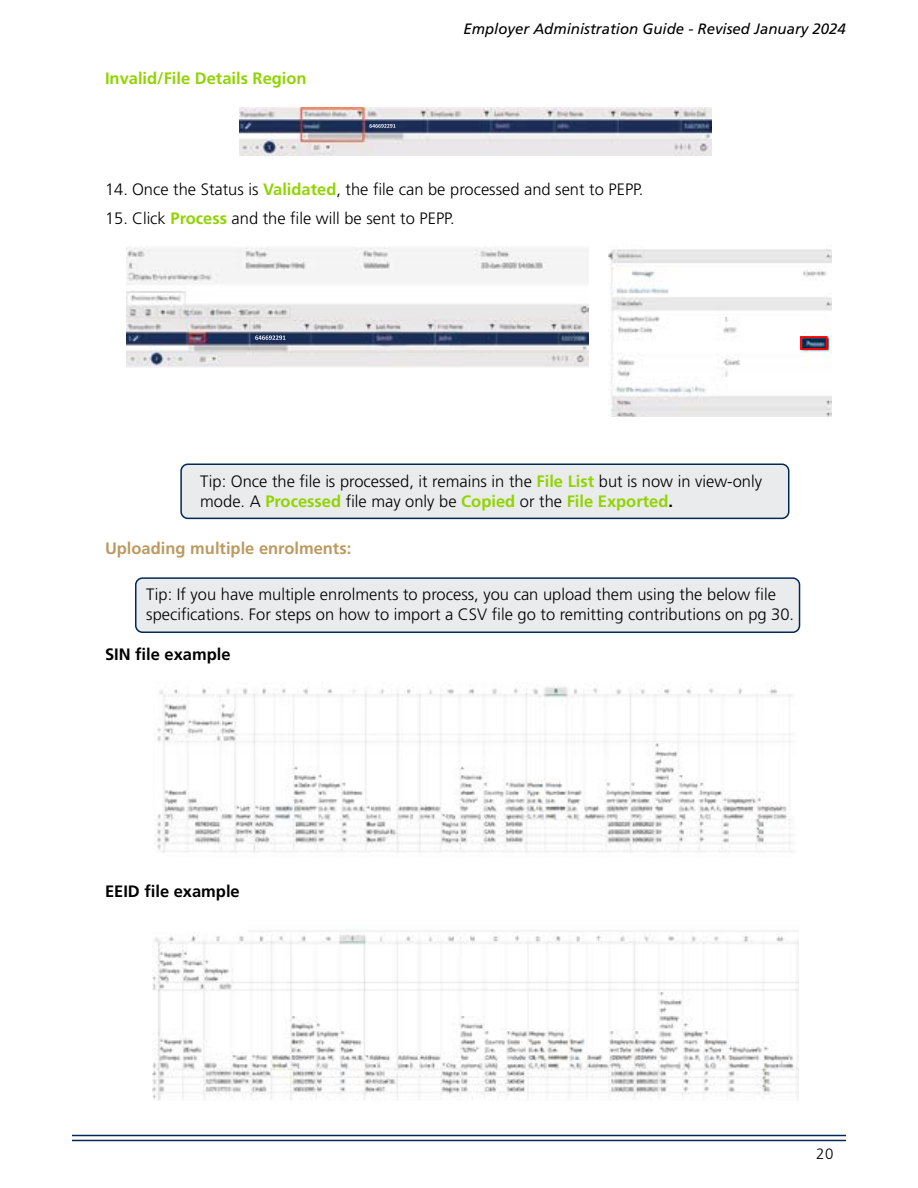
<style>
.page{position:relative;width:918px;height:1188px;background:#fff}
.page>*{position:absolute;margin:0;border:0;box-sizing:border-box;transform-origin:0 0}
.t1{font:300 16.5px/19.8px "Frutiger LT Std";color:#000}
.t2{font:700 16.5px "Frutiger LT Std";color:#000}
.bold_pg{font:700 16.5px "Frutiger LT Std";color:#bc9a60}
.t3{font:700 16.5px "Frutiger LT Std";color:#91d400}
.t4{font:italic 15px "Frutiger LT Std";color:#000}
.t5{font:300 15px "Frutiger LT Std";color:#000}
.s1{font-weight:700;color:#91d400}
.s2{font-weight:700}
</style>
<div class="page">
<div style="left:136px;top:578px;width:664px;height:54px;background:#e9ebed;border-radius:7px"></div>
<div style="left:135px;top:577px;width:665px;height:56px;border:2px solid #002856;border-radius:7px"></div>
<div style="left:181px;top:464px;width:608px;height:54px;background:#e9ebed;border-radius:7px"></div>
<div style="left:180px;top:464px;width:609px;height:55px;border:2px solid #002856;border-radius:7px"></div>
<img style="left:240px;top:107px;width:471px;height:48px">
<svg style="left:387px;top:124px;width:6px;height:4px"></svg>
<img style="left:126px;top:247px;width:462px;height:120px">
<svg style="left:276px;top:335px;width:6px;height:5px"></svg>
<img style="left:155px;top:685px;width:638px;height:168px">
<img style="left:152px;top:931px;width:647px;height:170px">
<hr style="left:72px;top:1135px;width:774px;height:1px;background:#002856">
<hr style="left:72px;top:1140px;width:774px;height:1px;background:#002856">
<img style="left:609px;top:249px;width:222px;height:168px">
<img style="left:800px;top:336px;width:27px;height:14px">
<p class="t3" style="left:105px;top:69px;width:203px">Invalid/File Details Region</p>
<p class="t4" style="left:463px;top:20px;width:384px">Employer Administration Guide - Revised January 2024</p>
<p class="t1" style="left:105px;top:180px;width:540px">14. Once the Status is <span class="s1">Validated</span>, the file can be processed and sent to PEPP.</p>
<p class="t1" style="left:105px;top:208px;width:351px">15. Click <span class="s1">Process</span> and the file will be sent to PEPP.</p>
<p class="t1" style="left:200px;top:471px;width:563px">Tip: Once the file is processed, it remains in the <span class="s1">File List</span> but is now in view-only mode. A <span class="s1">Processed</span> file may only be <span class="s1">Copied</span> or the <span class="s1">File Exported</span><span class="s2">.</span></p>
<p class="bold_pg" style="left:105px;top:539px;width:248px">Uploading multiple enrolments:</p>
<p class="t1" style="left:146px;top:585px;width:649px">Tip: If you have multiple enrolments to process, you can upload them using the below file specifications. For steps on how to import a CSV file go to remitting contributions on pg 30.</p>
<p class="t2" style="left:105px;top:644px;width:127px">SIN file example</p>
<p class="t2" style="left:105px;top:882px;width:136px">EEID file example</p>
<p class="t5" style="left:816px;top:1145px;width:19px">20</p>
</div>
